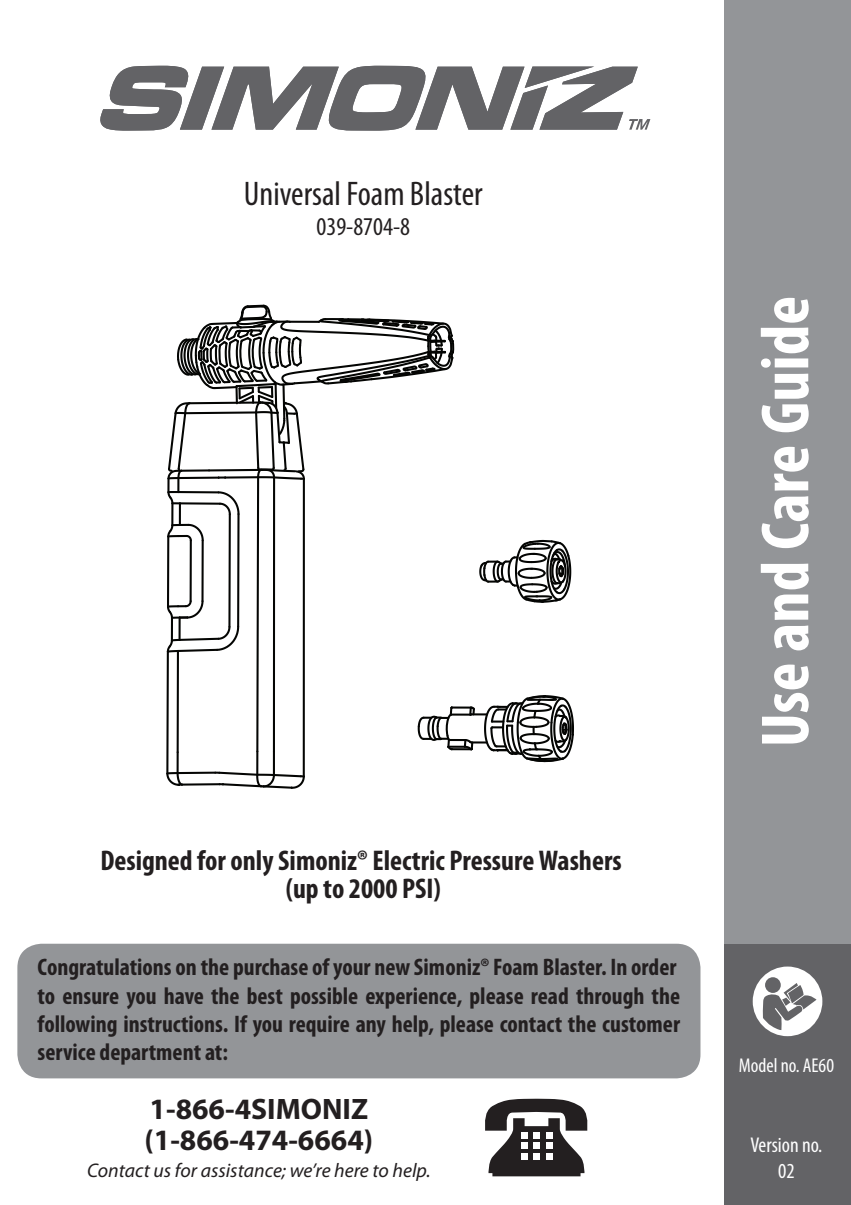
<style>
.page{position:relative;width:851px;height:1205px;background:#fff}
.page>*{position:absolute;margin:0;border:0;box-sizing:border-box;transform-origin:0 0}
.t1{font:700 condensed 68.5px "Myriad Pro";color:#fff}
.t2{font:condensed 34.25px "Myriad Pro";color:#231f20}
.t3{font:700 29.75px/31px "Myriad Pro";color:#231f20}
.t4{font:700 condensed 28.5px/28.2px "Myriad Pro";color:#231f20;text-align:center}
.t5{font:condensed 25.75px "Myriad Pro";color:#231f20}
.t6{font:700 condensed 24px/28.2px "Myriad Pro";color:#231f20}
.t7{font:condensed 21.5px/25.8px "Myriad Pro";color:#fff;text-align:center}
.t8{font:condensed 20px "Myriad Pro";color:#fff}
.t9{font:italic 19.75px "Myriad Pro";color:#231f20}
</style>
<div class="page">
<div style="left:724px;top:0;width:126px;height:1205px;background:#939598"></div>
<div style="left:724px;top:944px;width:126px;height:261px;background:#636366"></div>
<div style="left:752px;top:966px;width:70px;height:70px;background:#fff;border-radius:50%"></div>
<div style="left:765px;top:977px;width:15px;height:16px;background:#636366;border-radius:50%"></div>
<svg style="left:762px;top:983px;width:54px;height:47px"></svg>
<svg style="left:485px;top:1098px;width:102px;height:78px"></svg>
<div style="left:17px;top:944px;width:683px;height:134px;background:#939598;border-radius:24px"></div>
<hr style="left:166px;top:652px;width:3px;height:121px;background:#040503">
<hr style="left:303px;top:479px;width:2px;height:297px;background:#040503">
<hr style="left:177px;top:771px;width:38px;height:3px;background:#040503">
<hr style="left:176px;top:752px;width:3px;height:21px;background:#040503">
<hr style="left:256px;top:751px;width:2px;height:24px;background:#040503">
<hr style="left:273px;top:751px;width:2px;height:24px;background:#040503">
<hr style="left:182px;top:783px;width:37px;height:2px;background:#040503">
<svg style="left:166px;top:771px;width:18px;height:15px"></svg>
<svg style="left:213px;top:770px;width:92px;height:19px"></svg>
<svg style="left:166px;top:304px;width:408px;height:459px"></svg>
<svg style="left:100px;top:66px;width:550px;height:65px"></svg>
<h2 class="t2" style="left:244px;top:172px;width:240px">Universal Foam Blaster</h2>
<p class="t5" style="left:316px;top:211px;width:95px">039-8704-8</p>
<p class="t4" style="left:100px;top:845px;width:522px">Designed for only Simoniz® Electric Pressure Washers (up to 2000 PSI)</p>
<p class="t6" style="left:38px;top:952px;width:644px">Congratulations on the purchase of your new Simoniz® Foam Blaster. In order to ensure you have the best possible experience, please read through the following instructions. If you require any help, please contact the customer service department at:</p>
<p class="t3" style="left:145px;top:1092px;width:230px">1-866-4SIMONIZ (1-866-474-6664)</p>
<p class="t9" style="left:87px;top:1158px;width:345px">Contact us for assistance; we’re here to help.</p>
<h1 class="t1" style="left:742px;top:747px;width:453px;rotate:-90deg">Use and Care Guide</h1>
<p class="t8" style="left:738px;top:1053px;width:97px">Model no. AE60</p>
<p class="t7" style="left:750px;top:1131px;width:74px">Version no.<br>02</p>
</div>
